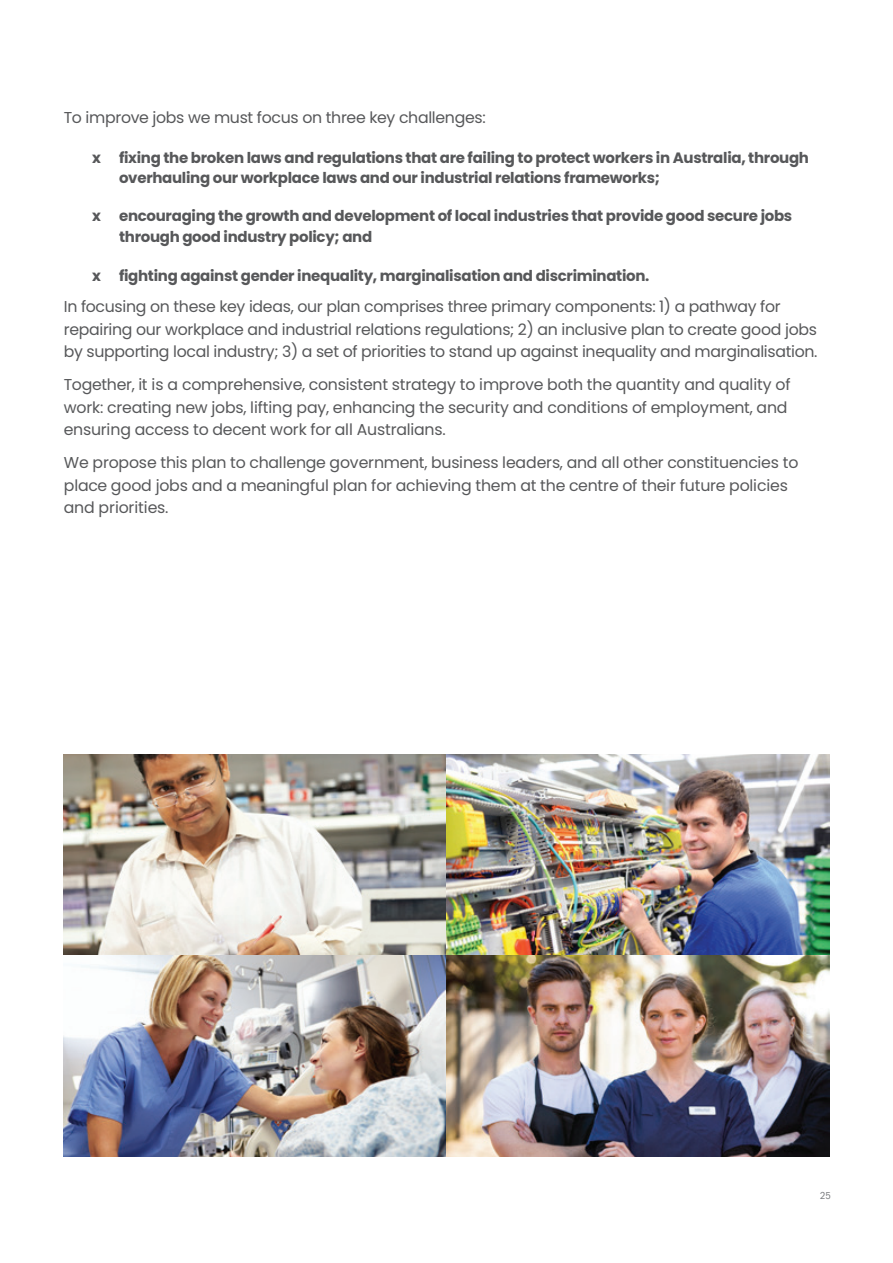
<style>
.page{position:relative;width:893px;height:1263px;background:#fff}
.page>*{position:absolute;margin:0;border:0;box-sizing:border-box;transform-origin:0 0}
.t1{font:15.75px/22.5px "Poppins";letter-spacing:-.02em;color:#57585a}
.t2{font:700 15px/20.7px "Poppins";letter-spacing:-.02em;color:#57585a}
.t3{font:condensed 10.5px "ITC Franklin Gothic Std";color:#787a7d}
</style>
<div class="page">
<img style="left:64px;top:755px;width:765px;height:402px">
<p class="t1" style="left:64px;top:106px;width:423px">To improve jobs we must focus on three key challenges:</p>
<p class="t2" style="left:119px;top:147px;width:691px;text-indent:-27px">x fixing the broken laws and regulations that are failing to protect workers in Australia, through overhauling our workplace laws and our industrial relations frameworks;</p>
<p class="t2" style="left:119px;top:205px;width:675px;text-indent:-27px">x encouraging the growth and development of local industries that provide good secure jobs through good industry policy; and</p>
<p class="t2" style="left:92px;top:265px;width:559px">x fighting against gender inequality, marginalisation and discrimination.</p>
<p class="t1" style="left:64px;top:295px;width:755px">In focusing on these key ideas, our plan comprises three primary components: 1) a pathway for repairing our workplace and industrial relations regulations; 2) an inclusive plan to create good jobs by supporting local industry; 3) a set of priorities to stand up against inequality and marginalisation.</p>
<p class="t1" style="left:64px;top:373px;width:728px">Together, it is a comprehensive, consistent strategy to improve both the quantity and quality of work: creating new jobs, lifting pay, enhancing the security and conditions of employment, and ensuring access to decent work for all Australians.</p>
<p class="t1" style="left:64px;top:452px;width:736px">We propose this plan to challenge government, business leaders, and all other constituencies to place good jobs and a meaningful plan for achieving them at the centre of their future policies and priorities.</p>
<p class="t3" style="left:820px;top:1190px;width:12px">25</p>
</div>
